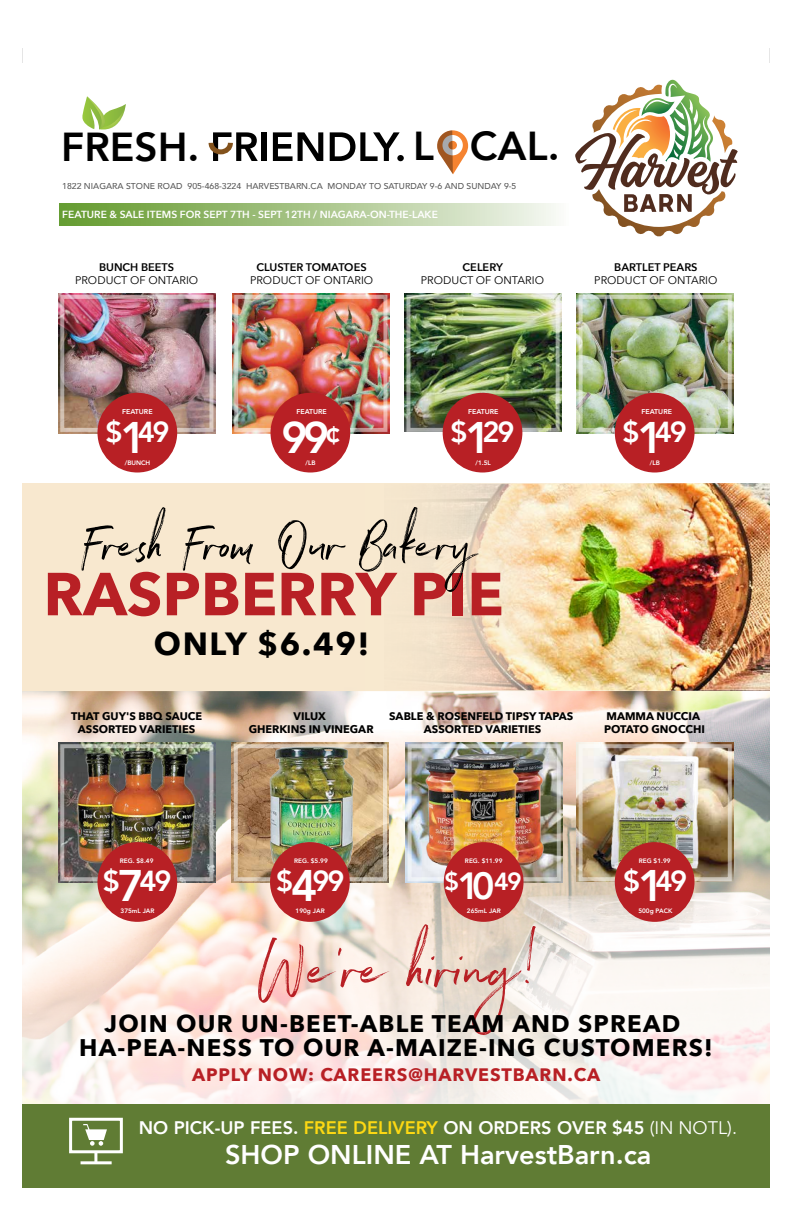
<style>
.page{position:relative;width:792px;height:1224px;background:#fff}
.page>*{position:absolute;margin:0;border:0;box-sizing:border-box;transform-origin:0 0}
.t1{font:72px "Northwell Alt";color:#b82025}
.t2{font:60px "Northwell Alt";color:#000}
.t3{font:700 60px "Avenir Next";color:#b82025}
.t4{font:800 44.2px "Avenir";color:#fff}
.t5{font:800 40.4px "Avenir";color:#000}
.t6{font:700 32px "Avenir Next";letter-spacing:.05em;color:#000}
.t7{font:800 28.9px "Avenir";letter-spacing:-.075em;color:#fff}
.t8{font:800 27.1px "Avenir";color:#fff}
.t9{font:800 24.7px "Avenir";color:#fff}
.t10{font:700 24px/24.3px "Avenir Next";letter-spacing:.05em;color:#000;text-align:center}
.t11{font:800 18.2px "Avenir";color:#fff}
.t12{font:700 18px "Avenir Next";letter-spacing:.05em;color:#b82025}
.t13{font:700 11px/13.2px "Avenir Next";color:#000;text-align:center}
.t14{font:11px "Avenir Next";color:#000}
.t15{font:600 11px "Avenir Next";color:#000}
.t16{font:600 10.3px "Avenir Next";color:#fff}
.t17{font:500 8.7px "Avenir";color:#000}
.t18{font:800 7px "Avenir";color:#fff}
.t19{font:800 6.4px "Avenir";color:#fff}
.s1{font-size:44.2px}
.s2{font-size:37.8px}
.s3{color:#fdd813}
.s4{font-weight:400}
</style>
<div class="page">
<svg style="left:22px;top:691px;width:748px;height:413px"></svg>
<img style="left:406px;top:743px;width:157px;height:140px">
<img style="left:421px;top:749px;width:127px;height:127px">
<div style="left:408px;top:744px;width:153px;height:137px;border:4px solid #fff"></div>
<div style="left:444px;top:842px;width:80px;height:80px;background:#b82025;border-radius:50%"></div>
<img style="left:577px;top:743px;width:157px;height:139px">
<img style="left:594px;top:750px;width:126px;height:126px">
<div style="left:579px;top:744px;width:153px;height:137px;border:4px solid #fff"></div>
<div style="left:615px;top:842px;width:80px;height:80px;background:#b82025;border-radius:50%"></div>
<img style="left:235px;top:736px;width:153px;height:153px">
<div style="left:270px;top:842px;width:80px;height:80px;background:#b82025;border-radius:50%"></div>
<img style="left:58px;top:743px;width:157px;height:140px">
<img style="left:60px;top:741px;width:151px;height:150px">
<div style="left:97px;top:842px;width:80px;height:80px;background:#b82025;border-radius:50%"></div>
<img style="left:405px;top:293px;width:156px;height:139px">
<div style="left:443px;top:393px;width:79px;height:80px;background:#b82025;border-radius:50%"></div>
<svg style="left:59px;top:203px;width:497px;height:23px;background:#a9c68a"></svg>
<svg style="left:575px;top:80px;width:163px;height:157px"></svg>
<div style="left:262px;top:132px;width:5px;height:29px;background:#000"></div>
<svg style="left:273px;top:132px;width:50px;height:29px"></svg>
<svg style="left:330px;top:132px;width:74px;height:29px"></svg>
<svg style="left:208px;top:132px;width:50px;height:29px"></svg>
<svg style="left:82px;top:96px;width:44px;height:34px"></svg>
<svg style="left:437px;top:130px;width:31px;height:44px"></svg>
<img style="left:232px;top:293px;width:157px;height:141px">
<img style="left:577px;top:293px;width:157px;height:141px">
<div style="left:579px;top:295px;width:153px;height:137px;border:4px solid #fff"></div>
<div style="left:615px;top:393px;width:80px;height:80px;background:#b82025;border-radius:50%"></div>
<div style="left:22px;top:1104px;width:748px;height:84px;background:#607c34"></div>
<div style="left:69px;top:1118px;width:54px;height:35px;border:3px solid #fff"></div>
<hr style="left:81px;top:1161px;width:31px;height:3px;background:#fff">
<svg style="left:94px;top:1152px;width:3px;height:10px"></svg>
<svg style="left:83px;top:1124px;width:24px;height:22px"></svg>
<img style="left:58px;top:293px;width:157px;height:141px">
<div style="left:97px;top:393px;width:80px;height:80px;background:#b82025;border-radius:50%"></div>
<img style="left:22px;top:483px;width:748px;height:208px">
<svg style="left:22px;top:484px;width:538px;height:207px;background:#f6e5ca"></svg>
<div style="left:271px;top:393px;width:79px;height:80px;background:#b82025;border-radius:50%"></div>
<svg style="left:22px;top:48px;width:1px;height:15px"></svg>
<h3 class="t5" style="left:61px;top:116px;width:140px">FRESH.</h3>
<h3 class="t5" style="left:413px;top:115px;width:148px">L CAL.</h3>
<p class="t17" style="left:62px;top:179px;width:456px">1822 NIAGARA STONE ROAD 905-468-3224 HARVESTBARN.CA MONDAY TO SATURDAY 9-6 AND SUNDAY 9-5</p>
<p class="t16" style="left:62px;top:206px;width:377px">FEATURE &amp; SALE ITEMS FOR SEPT 7TH - SEPT 12TH / NIAGARA-ON-THE-LAKE</p>
<p class="t15" style="left:99px;top:257px;width:77px">BUNCH BEETS</p>
<p class="t14" style="left:75px;top:271px;width:125px">PRODUCT OF ONTARIO</p>
<p class="t15" style="left:257px;top:257px;width:112px">CLUSTER TOMATOES</p>
<p class="t14" style="left:250px;top:271px;width:125px">PRODUCT OF ONTARIO</p>
<p class="t15" style="left:463px;top:257px;width:42px">CELERY</p>
<p class="t14" style="left:421px;top:271px;width:125px">PRODUCT OF ONTARIO</p>
<p class="t15" style="left:614px;top:257px;width:85px">BARTLET PEARS</p>
<p class="t14" style="left:594px;top:271px;width:125px">PRODUCT OF ONTARIO</p>
<p class="t18" style="left:122px;top:407px;width:32px">FEATURE</p>
<p class="t18" style="left:296px;top:407px;width:32px">FEATURE</p>
<p class="t18" style="left:468px;top:407px;width:32px">FEATURE</p>
<p class="t18" style="left:642px;top:407px;width:32px">FEATURE</p>
<h3 class="t7" style="left:105px;top:410px;width:66px">$<span class="s1">1</span>49</h3>
<h3 class="t7" style="left:450px;top:410px;width:66px">$<span class="s1">1</span>29</h3>
<h3 class="t7" style="left:622px;top:410px;width:66px">$<span class="s1">1</span>49</h3>
<p class="t19" style="left:125px;top:457px;width:27px">/BUNCH</p>
<h3 class="t4" style="left:282px;top:403px;width:49px">9 9</h3>
<h3 class="t7" style="left:325px;top:410px;width:19px">¢</h3>
<p class="t19" style="left:306px;top:457px;width:11px">/LB</p>
<p class="t19" style="left:476px;top:457px;width:17px">/1.5L</p>
<p class="t19" style="left:650px;top:457px;width:11px">/LB</p>
<h2 class="t2" style="left:83px;top:501px;width:391px">Fresh From Our Bakery</h2>
<h3 class="t6" style="left:154px;top:616px;width:217px">ONLY $6.49!</h3>
<h2 class="t3" style="left:43px;top:542px;width:462px">RASPBERRY PIE</h2>
<p class="t13" style="left:71px;top:709px;width:133px">THAT GUY'S BBQ SAUCE<br>ASSORTED VARIETIES</p>
<p class="t13" style="left:249px;top:709px;width:126px">VILUX<br>GHERKINS IN VINEGAR</p>
<p class="t13" style="left:389px;top:709px;width:186px">SABLE &amp; ROSENFELD TIPSY TAPAS<br>ASSORTED VARIETIES</p>
<p class="t13" style="left:604px;top:709px;width:102px;text-align:left">MAMMA NUCCIA<br>POTATO GNOCCHI</p>
<p class="t19" style="left:120px;top:856px;width:35px">REG. $8.49</p>
<h3 class="t7" style="left:103px;top:858px;width:70px">$<span class="s1">7</span> 49</h3>
<p class="t19" style="left:121px;top:906px;width:35px">375mL JAR</p>
<p class="t19" style="left:294px;top:856px;width:35px">REG. $5.99</p>
<h3 class="t7" style="left:276px;top:858px;width:70px">$<span class="s1">4</span> 99</h3>
<p class="t19" style="left:296px;top:906px;width:31px">190g JAR</p>
<p class="t19" style="left:465px;top:856px;width:39px">REG. $11.99</p>
<h3 class="t9" style="left:445px;top:862px;width:79px">$<span class="s2">10</span> 49</h3>
<p class="t19" style="left:467px;top:906px;width:35px">265mL JAR</p>
<p class="t19" style="left:639px;top:856px;width:33px">REG $1.99</p>
<h3 class="t7" style="left:623px;top:858px;width:66px">$<span class="s1">1</span>49</h3>
<p class="t19" style="left:638px;top:906px;width:36px">500g PACK</p>
<h1 class="t1" style="left:255px;top:917px;width:284px">We're hiring!</h1>
<h3 class="t10" style="left:79px;top:1011px;width:635px">JOIN OUR UN-BEET-ABLE TEAM AND SPREAD<br>HA-PEA-NESS TO OUR A-MAIZE-ING CUSTOMERS!</h3>
<h3 class="t12" style="left:192px;top:1059px;width:410px">APPLY NOW: CAREERS@HARVESTBARN.CA</h3>
<h3 class="t11" style="left:139px;top:1114px;width:600px">NO PICK-UP FEES. <span class="s3">FREE DELIVERY</span> ON ORDERS OVER $45 <span class="s4">(IN NOTL).</span></h3>
<h3 class="t8" style="left:225px;top:1133px;width:428px">SHOP ONLINE AT HarvestBarn.ca</h3>
</div>
